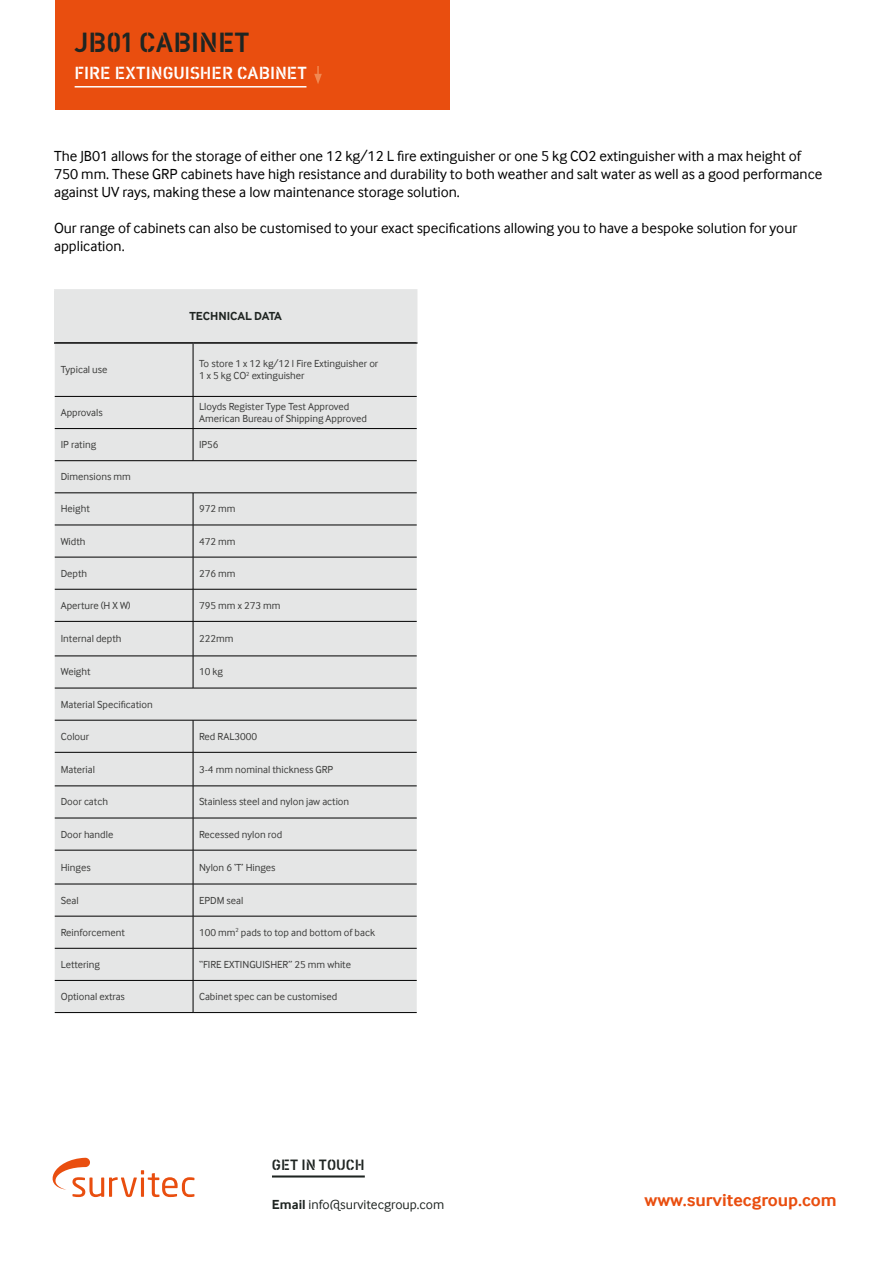
<style>
.page{position:relative;width:893px;height:1263px;background:#fff}
.page>*{position:absolute;margin:0;border:0;box-sizing:border-box;transform-origin:0 0}
.t1{font:28.5px "Vtg Stencil DIN";color:#1f2522}
.t2{font:18px "Vtg Stencil DIN";color:#fff}
.t3{font:700 18px "Inter Face";color:#e94e0f}
.t4{font:15.3px "Vtg Stencil DIN";color:#1f2522}
.t5{font:15px/18px "Inter Face";color:#000}
.t6{font:13.5px "Inter Face";color:#1f2522}
.t7{font:700 12px "Inter Face";color:#1f2522}
.t8{font:10.5px/12.6px "Inter Face";color:#3c3c3b}
.s1{font-weight:700}
</style>
<div class="page">
<div style="left:55px;top:0;width:395px;height:109px;background:#e94e0f"></div>
<hr style="left:75px;top:86px;width:231px;height:2px;background:#fff">
<svg style="left:314px;top:66px;width:8px;height:18px"></svg>
<div style="left:55px;top:291px;width:362px;height:721px;background:#e5e6e6"></div>
<hr style="left:193px;top:344px;width:1px;height:52px;background:#000">
<hr style="left:193px;top:397px;width:1px;height:31px;background:#000">
<hr style="left:193px;top:429px;width:1px;height:31px;background:#000">
<hr style="left:193px;top:493px;width:1px;height:32px;background:#000">
<hr style="left:193px;top:525px;width:1px;height:32px;background:#000">
<hr style="left:193px;top:557px;width:1px;height:32px;background:#000">
<hr style="left:193px;top:589px;width:1px;height:32px;background:#000">
<hr style="left:193px;top:621px;width:1px;height:35px;background:#000">
<hr style="left:193px;top:656px;width:1px;height:32px;background:#000">
<hr style="left:193px;top:720px;width:1px;height:32px;background:#000">
<hr style="left:193px;top:752px;width:1px;height:34px;background:#000">
<hr style="left:193px;top:786px;width:1px;height:32px;background:#000">
<hr style="left:193px;top:818px;width:1px;height:32px;background:#000">
<hr style="left:193px;top:850px;width:1px;height:34px;background:#000">
<hr style="left:193px;top:884px;width:1px;height:32px;background:#000">
<hr style="left:193px;top:916px;width:1px;height:32px;background:#000">
<hr style="left:193px;top:948px;width:1px;height:32px;background:#000">
<hr style="left:193px;top:980px;width:1px;height:32px;background:#000">
<hr style="left:55px;top:396px;width:138px;height:1px;background:#000">
<hr style="left:193px;top:396px;width:224px;height:1px;background:#000">
<hr style="left:55px;top:428px;width:138px;height:1px;background:#000">
<hr style="left:193px;top:428px;width:224px;height:1px;background:#000">
<hr style="left:55px;top:460px;width:138px;height:1px;background:#000">
<hr style="left:193px;top:460px;width:224px;height:1px;background:#000">
<hr style="left:55px;top:493px;width:138px;height:1px;background:#000">
<hr style="left:193px;top:493px;width:224px;height:1px;background:#000">
<hr style="left:55px;top:525px;width:138px;height:1px;background:#000">
<hr style="left:193px;top:525px;width:224px;height:1px;background:#000">
<hr style="left:55px;top:557px;width:138px;height:1px;background:#000">
<hr style="left:193px;top:557px;width:224px;height:1px;background:#000">
<hr style="left:55px;top:589px;width:138px;height:1px;background:#000">
<hr style="left:193px;top:589px;width:224px;height:1px;background:#000">
<hr style="left:55px;top:621px;width:138px;height:1px;background:#000">
<hr style="left:193px;top:621px;width:224px;height:1px;background:#000">
<hr style="left:55px;top:656px;width:138px;height:1px;background:#000">
<hr style="left:193px;top:656px;width:224px;height:1px;background:#000">
<hr style="left:55px;top:688px;width:138px;height:1px;background:#000">
<hr style="left:193px;top:688px;width:224px;height:1px;background:#000">
<hr style="left:55px;top:720px;width:138px;height:1px;background:#000">
<hr style="left:193px;top:720px;width:224px;height:1px;background:#000">
<hr style="left:55px;top:752px;width:138px;height:1px;background:#000">
<hr style="left:193px;top:752px;width:224px;height:1px;background:#000">
<hr style="left:55px;top:786px;width:138px;height:1px;background:#000">
<hr style="left:193px;top:786px;width:224px;height:1px;background:#000">
<hr style="left:55px;top:818px;width:138px;height:1px;background:#000">
<hr style="left:193px;top:818px;width:224px;height:1px;background:#000">
<hr style="left:55px;top:850px;width:138px;height:1px;background:#000">
<hr style="left:193px;top:850px;width:224px;height:1px;background:#000">
<hr style="left:55px;top:884px;width:138px;height:1px;background:#000">
<hr style="left:193px;top:884px;width:224px;height:1px;background:#000">
<hr style="left:55px;top:916px;width:138px;height:1px;background:#000">
<hr style="left:193px;top:916px;width:224px;height:1px;background:#000">
<hr style="left:55px;top:948px;width:138px;height:1px;background:#000">
<hr style="left:193px;top:948px;width:224px;height:1px;background:#000">
<hr style="left:55px;top:980px;width:138px;height:1px;background:#000">
<hr style="left:193px;top:980px;width:224px;height:1px;background:#000">
<hr style="left:55px;top:1012px;width:138px;height:1px;background:#000">
<hr style="left:193px;top:1012px;width:224px;height:1px;background:#000">
<hr style="left:54px;top:342px;width:139px;height:2px;background:#000">
<hr style="left:193px;top:342px;width:224px;height:2px;background:#000">
<hr style="left:54px;top:289px;width:139px;height:2px;background:#e5e6e6">
<hr style="left:54px;top:291px;width:2px;height:51px;background:#e5e6e6">
<hr style="left:193px;top:289px;width:224px;height:2px;background:#e5e6e6">
<hr style="left:416px;top:291px;width:1px;height:51px;background:#e5e6e6">
<hr style="left:272px;top:1175px;width:93px;height:2px;background:#1f2522">
<svg style="left:52px;top:1158px;width:142px;height:39px"></svg>
<h1 class="t1" style="left:75px;top:26px;width:177px">JB01 CABINET</h1>
<h2 class="t2" style="left:75px;top:63px;width:234px">FIRE EXTINGUISHER CABINET</h2>
<p class="t5" style="left:54px;top:148px;width:770px">The JB01 allows for the storage of either one 12 kg/12 L fire extinguisher or one 5 kg CO2 extinguisher with a max height of<br>750 mm. These GRP cabinets have high resistance and durability to both weather and salt water as well as a good performance against UV rays, making these a low maintenance storage solution.</p>
<h3 class="t5" style="left:54px;top:220px;width:745px">Our range of cabinets can also be customised to your exact specifications allowing you to have a bespoke solution for your application.</h3>
<p class="t7" style="left:189px;top:309px;width:94px">TECHNICAL DATA</p>
<p class="t8" style="left:61px;top:364px;width:48px">Typical use</p>
<p class="t8" style="left:199px;top:358px;width:181px">To store 1 x 12 kg/12 l Fire Extinguisher or<br>1 x 5 kg CO<sup>2</sup> extinguisher</p>
<p class="t8" style="left:61px;top:407px;width:43px">Approvals</p>
<p class="t8" style="left:199px;top:401px;width:169px">Lloyds Register Type Test Approved<br>American Bureau of Shipping Approved</p>
<p class="t8" style="left:61px;top:439px;width:37px">IP rating</p>
<p class="t8" style="left:199px;top:439px;width:21px">IP56</p>
<p class="t8" style="left:61px;top:471px;width:72px">Dimensions mm</p>
<p class="t8" style="left:61px;top:503px;width:31px">Height</p>
<p class="t8" style="left:199px;top:503px;width:38px">972 mm</p>
<p class="t8" style="left:61px;top:536px;width:26px">Width</p>
<p class="t8" style="left:199px;top:536px;width:38px">472 mm</p>
<p class="t8" style="left:61px;top:568px;width:28px">Depth</p>
<p class="t8" style="left:199px;top:568px;width:38px">276 mm</p>
<p class="t8" style="left:61px;top:600px;width:71px">Aperture (H X W)</p>
<p class="t8" style="left:199px;top:600px;width:83px">795 mm x 273 mm</p>
<p class="t8" style="left:61px;top:633px;width:62px">Internal depth</p>
<p class="t8" style="left:199px;top:633px;width:36px">222mm</p>
<p class="t8" style="left:61px;top:667px;width:31px">Weight</p>
<p class="t8" style="left:199px;top:667px;width:25px">10 kg</p>
<p class="t8" style="left:61px;top:699px;width:94px">Material Specification</p>
<p class="t8" style="left:61px;top:731px;width:30px">Colour</p>
<p class="t8" style="left:199px;top:731px;width:60px">Red RAL3000</p>
<p class="t8" style="left:61px;top:764px;width:36px">Material</p>
<p class="t8" style="left:199px;top:764px;width:136px">3-4 mm nominal thickness GRP</p>
<p class="t8" style="left:61px;top:796px;width:49px">Door catch</p>
<p class="t8" style="left:199px;top:796px;width:152px">Stainless steel and nylon jaw action</p>
<p class="t8" style="left:61px;top:829px;width:54px">Door handle</p>
<p class="t8" style="left:199px;top:829px;width:85px">Recessed nylon rod</p>
<p class="t8" style="left:61px;top:862px;width:31px">Hinges</p>
<p class="t8" style="left:199px;top:862px;width:78px">Nylon 6 ‘T’ Hinges</p>
<p class="t8" style="left:61px;top:895px;width:19px">Seal</p>
<p class="t8" style="left:199px;top:895px;width:46px">EPDM seal</p>
<p class="t8" style="left:61px;top:927px;width:66px">Reinforcement</p>
<p class="t8" style="left:199px;top:927px;width:178px">100 mm<sup>2</sup> pads to top and bottom of back</p>
<p class="t8" style="left:61px;top:959px;width:41px">Lettering</p>
<p class="t8" style="left:199px;top:959px;width:154px">“FIRE EXTINGUISHER” 25 mm white</p>
<p class="t8" style="left:61px;top:991px;width:66px">Optional extras</p>
<p class="t8" style="left:199px;top:991px;width:140px">Cabinet spec can be customised</p>
<h3 class="t4" style="left:272px;top:1155px;width:94px">GET IN TOUCH</h3>
<p class="t6" style="left:272px;top:1197px;width:174px"><span class="s1">Email</span> info@survitecgroup.com</p>
<h2 class="t3" style="left:644px;top:1190px;width:194px">www.survitecgroup.com</h2>
</div>
